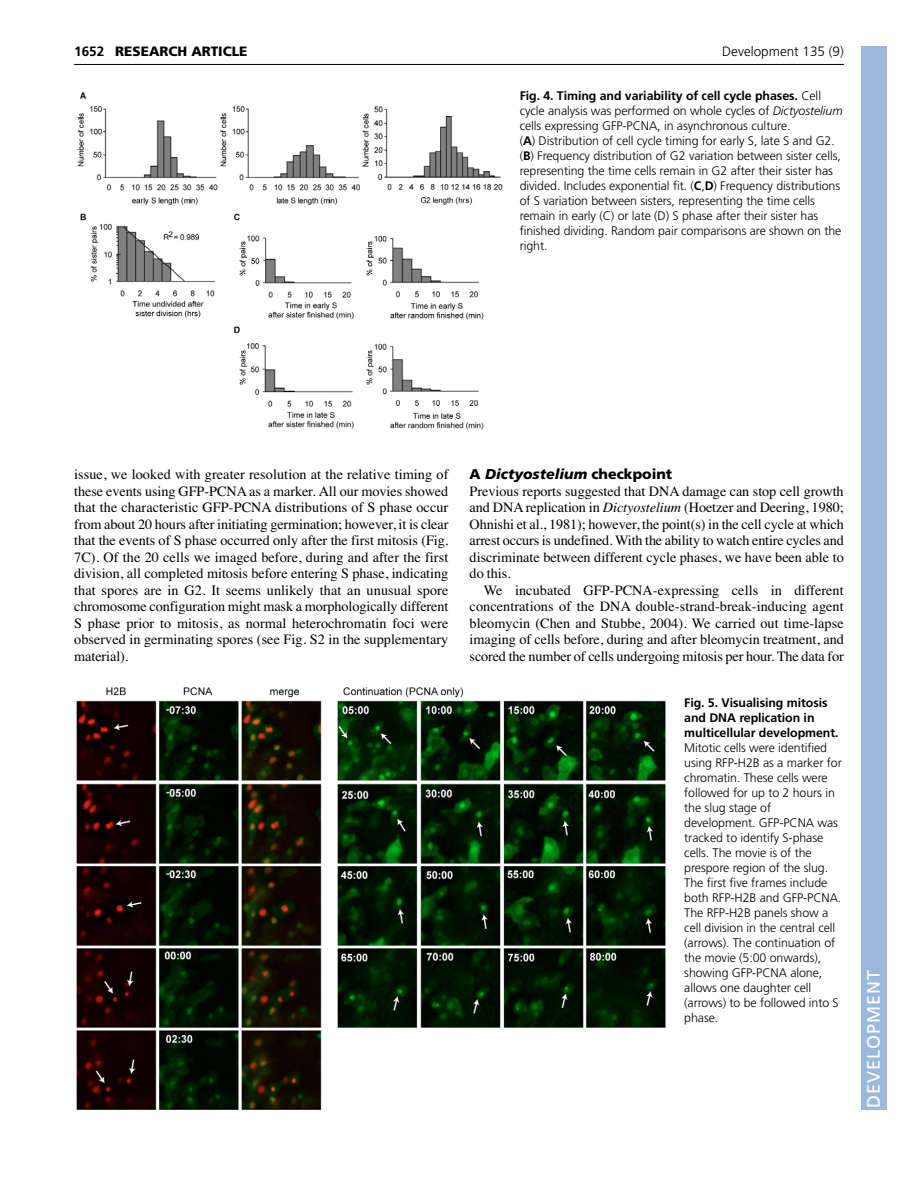
<style>
.page{position:relative;width:918px;height:1188px;background:#fff}
.page>*{position:absolute;margin:0;border:0;box-sizing:border-box;transform-origin:0 0}
.t1{font:18px "Frutiger LT Std";letter-spacing:.055em;color:#fff}
.t2{font:14.25px/16.5px "Times";color:#000;text-align:justify}
.t3{font:italic 900 14.25px "Frutiger LT Std";color:#000}
.t4{font:300 13.5px "Frutiger LT Std";color:#000}
.t5{font:900 13.5px "Frutiger LT Std";color:#000}
.t6{font:700 13.5px "Frutiger LT Std";color:#000}
.t7{font:300 12.3px/15px "Frutiger LT Std";letter-spacing:-.005em;color:#000}
.t8{font:700 12.3px/15px "Frutiger LT Std";letter-spacing:-.005em;color:#000}
.s1{font-weight:700}
.s2{font-style:italic}
.s3{font-style:normal}
</style>
<div class="page">
<hr style="left:74px;top:64px;width:770px;height:1px;background:#000">
<img style="left:77px;top:92px;width:426px;height:338px">
<img style="left:76px;top:687px;width:590px;height:423px">
<div style="left:861px;top:46px;width:25px;height:1064px;background:#9cb9db"></div>
<p class="t6" style="left:74px;top:46px;width:32px">1652</p>
<p class="t5" style="left:115px;top:46px;width:134px">RESEARCH ARTICLE</p>
<p class="t4" style="left:722px;top:46px;width:123px">Development 135 (9)</p>
<p class="t7" style="left:520px;top:89px;width:325px"><span class="s1">Fig. 4. Timing and variability of cell cycle phases.</span> Cell cycle analysis was performed on whole cycles of <span class="s2">Dictyostelium </span>cells expressing GFP-PCNA, in asynchronous culture.<br>(<span class="s1">A</span>) Distribution of cell cycle timing for early S, late S and G2. (<span class="s1">B</span>) Frequency distribution of G2 variation between sister cells, representing the time cells remain in G2 after their sister has divided. Includes exponential fit. (<span class="s1">C</span>,<span class="s1">D</span>) Frequency distributions of S variation between sisters, representing the time cells remain in early (C) or late (D) S phase after their sister has finished dividing. Random pair comparisons are shown on the right.</p>
<p class="t2" style="left:74px;top:468px;width:376px">issue, we looked with greater resolution at the relative timing of these events using GFP-PCNA as a marker. All our movies showed that the characteristic GFP-PCNA distributions of S phase occur from about 20 hours after initiating germination; however, it is clear that the events of S phase occurred only after the first mitosis (Fig.<br>7C). Of the 20 cells we imaged before, during and after the first division, all completed mitosis before entering S phase, indicating that spores are in G2. It seems unlikely that an unusual spore chromosome configuration might mask a morphologically different S phase prior to mitosis, as normal heterochromatin foci were observed in germinating spores (see Fig. S2 in the supplementary material).</p>
<p class="t3" style="left:470px;top:466px;width:204px"><span class="s3">A</span> Dictyostelium <span class="s3">checkpoint</span></p>
<p class="t2" style="left:470px;top:484px;width:376px">Previous reports suggested that DNA damage can stop cell growth and DNA replication in <span class="s2">Dictyostelium</span> (Hoetzer and Deering, 1980; Ohnishi et al., 1981); however, the point(s) in the cell cycle at which arrest occurs is undefined. With the ability to watch entire cycles and discriminate between different cycle phases, we have been able to do this.</p>
<p class="t2" style="left:470px;top:583px;width:376px;text-indent:14px">We incubated GFP-PCNA-expressing cells in different concentrations of the DNA double-strand-break-inducing agent bleomycin (Chen and Stubbe, 2004). We carried out time-lapse imaging of cells before, during and after bleomycin treatment, and scored the number of cells undergoing mitosis per hour. The data for</p>
<p class="t8" style="left:684px;top:696px;width:156px">Fig. 5. Visualising mitosis and DNA replication in multicellular development.</p>
<p class="t7" style="left:684px;top:741px;width:159px">Mitotic cells were identified using RFP-H2B as a marker for chromatin. These cells were followed for up to 2 hours in the slug stage of development. GFP-PCNA was tracked to identify S-phase cells. The movie is of the prespore region of the slug.<br>The first five frames include both RFP-H2B and GFP-PCNA.<br>The RFP-H2B panels show a cell division in the central cell (arrows). The continuation of the movie (5:00 onwards), showing GFP-PCNA alone, allows one daughter cell (arrows) to be followed into S phase.</p>
<p class="t1" style="left:863px;top:1108px;width:140px;rotate:-90deg">DEVELOPMENT</p>
</div>
